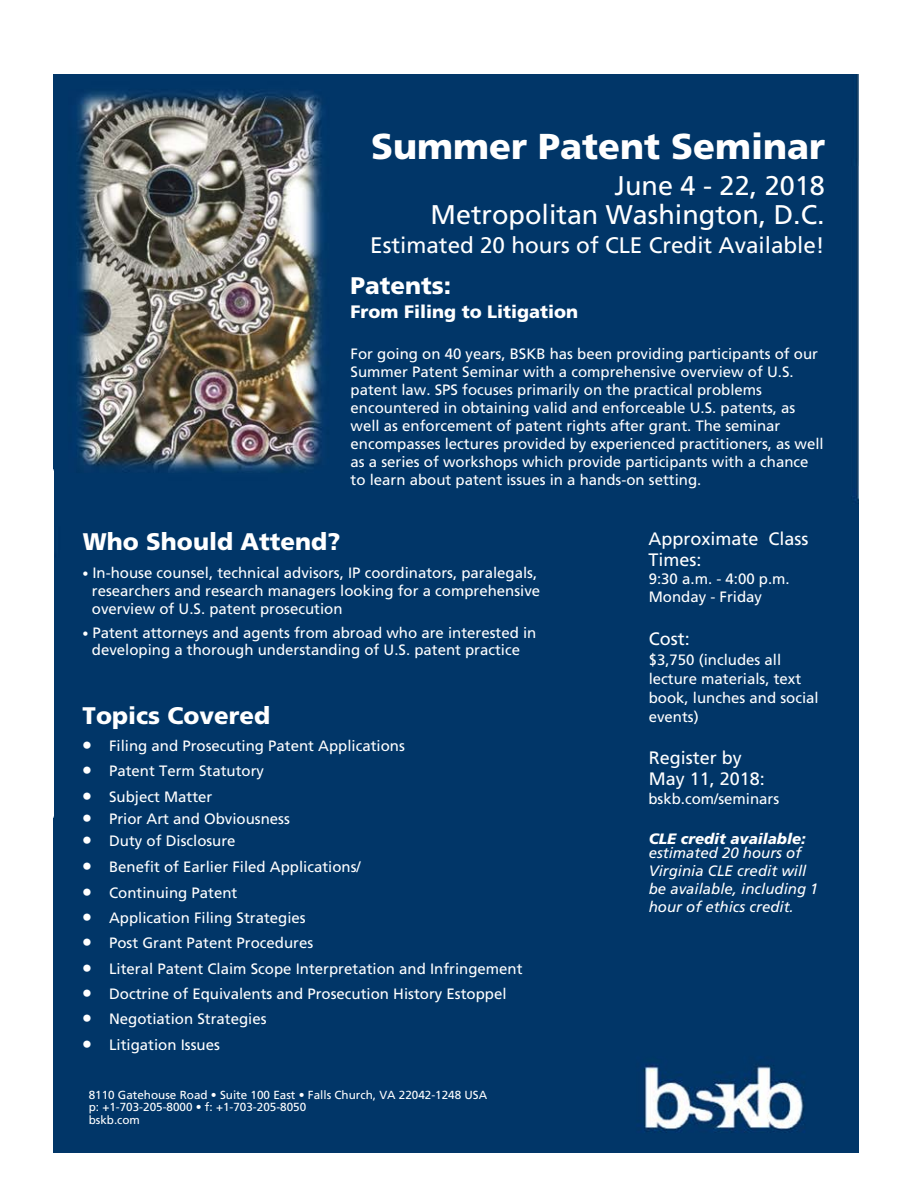
<style>
.page{position:relative;width:918px;height:1188px;background:#fff}
.page>*{position:absolute;margin:0;border:0;box-sizing:border-box;transform-origin:0 0}
.t1{font:900 36px "Frutiger LT Std";color:#fff}
.t2{font:27px/29px "Frutiger LT Std";color:#fff;text-align:right}
.t3{font:900 24px "Frutiger LT Std";color:#fff}
.t4{font:22.5px "Frutiger LT Std";color:#fff}
.t5{font:18px/21.6px "Frutiger LT Std";color:#fff}
.t6{font:900 18px "Frutiger LT Std";color:#fff}
.t7{font:15px/18px "Frutiger LT Std";color:#fff}
.t8{font:italic 15px/18px "Frutiger LT Std";color:#fff}
.t9{font:italic 900 15px "Frutiger LT Std";color:#fff}
.t10{font:11.7px/12.5px "Frutiger LT Std";color:#fff}
.s1{font-family:"Museo Slab 300"}
</style>
<div class="page">
<img style="left:54px;top:74px;width:805px;height:1079px">
<h1 class="t1" style="left:371px;top:131px;width:455px">Summer Patent Seminar</h1>
<h2 class="t2" style="left:431px;top:173px;width:396px">June 4 - 22, 2018<br>Metropolitan Washington, D.C.</h2>
<h3 class="t4" style="left:370px;top:236px;width:456px">Estimated 20 hours of CLE Credit Available!</h3>
<h3 class="t3" style="left:351px;top:275px;width:102px">Patents:</h3>
<p class="t6" style="left:351px;top:304px;width:229px">From Filing to Litigation</p>
<p class="t7" style="left:351px;top:346px;width:475px">For going on 40 years, BSKB has been providing participants of our Summer Patent Seminar with a comprehensive overview of U.S. patent law. SPS focuses primarily on the practical problems encountered in obtaining valid and enforceable U.S. patents, as well as enforcement of patent rights after grant. The seminar encompasses lectures provided by experienced practitioners, as well as a series of workshops which provide participants with a chance to learn about patent issues in a hands-on setting.</p>
<h3 class="t3" style="left:83px;top:532px;width:259px">Who Should Attend?</h3>
<p class="t7" style="left:92px;top:564px;width:450px;text-indent:-9px"><span class="s1">•</span> In-house counsel, technical advisors, IP coordinators, paralegals, researchers and research managers looking for a comprehensive overview of U.S. patent prosecution</p>
<p class="t7" style="left:83px;top:624px;width:455px;text-align:center"><span class="s1">•</span> Patent attorneys and agents from abroad who are interested in developing a thorough understanding of U.S. patent practice</p>
<h3 class="t3" style="left:83px;top:705px;width:189px">Topics Covered</h3>
<p class="t7" style="left:82px;top:737px;width:324px">❖ Filing and Prosecuting Patent Applications</p>
<p class="t7" style="left:82px;top:763px;width:183px">❖ Patent Term Statutory</p>
<p class="t7" style="left:82px;top:788px;width:132px">❖ Subject Matter</p>
<p class="t7" style="left:82px;top:811px;width:209px">❖ Prior Art and Obviousness</p>
<p class="t7" style="left:82px;top:833px;width:155px">❖ Duty of Disclosure</p>
<p class="t7" style="left:82px;top:859px;width:280px">❖ Benefit of Earlier Filed Applications/</p>
<p class="t7" style="left:82px;top:884px;width:157px">❖ Continuing Patent</p>
<p class="t7" style="left:82px;top:909px;width:225px">❖ Application Filing Strategies</p>
<p class="t7" style="left:82px;top:935px;width:232px">❖ Post Grant Patent Procedures</p>
<p class="t7" style="left:82px;top:960px;width:442px">❖ Literal Patent Claim Scope Interpretation and Infringement</p>
<p class="t7" style="left:82px;top:985px;width:426px">❖ Doctrine of Equivalents and Prosecution History Estoppel</p>
<p class="t7" style="left:82px;top:1011px;width:186px">❖ Negotiation Strategies</p>
<p class="t7" style="left:82px;top:1036px;width:139px">❖ Litigation Issues</p>
<p class="t10" style="left:89px;top:1089px;width:400px">8110 Gatehouse Road • Suite 100 East • Falls Church, VA 22042-1248 USA p: +1-703-205-8000 • f: +1-703-205-8050<br>bskb.com</p>
<p class="t5" style="left:648px;top:528px;width:162px">Approximate Class<br>Times:</p>
<p class="t7" style="left:649px;top:571px;width:142px">9:30 a.m. - 4:00 p.m.<br>Monday - Friday</p>
<p class="t5" style="left:649px;top:629px;width:43px">Cost:</p>
<p class="t7" style="left:649px;top:651px;width:171px;line-height:18.8px">$3,750 (includes all lecture materials, text book, lunches and social events)</p>
<p class="t5" style="left:649px;top:747px;width:118px">Register by<br>May 11, 2018:</p>
<p class="t7" style="left:648px;top:791px;width:132px">bskb.com/seminars</p>
<p class="t9" style="left:649px;top:830px;width:159px">CLE credit available:</p>
<p class="t8" style="left:649px;top:845px;width:171px">estimated 20 hours of<br>Virginia CLE credit will be available, including 1 hour of ethics credit.</p>
</div>
